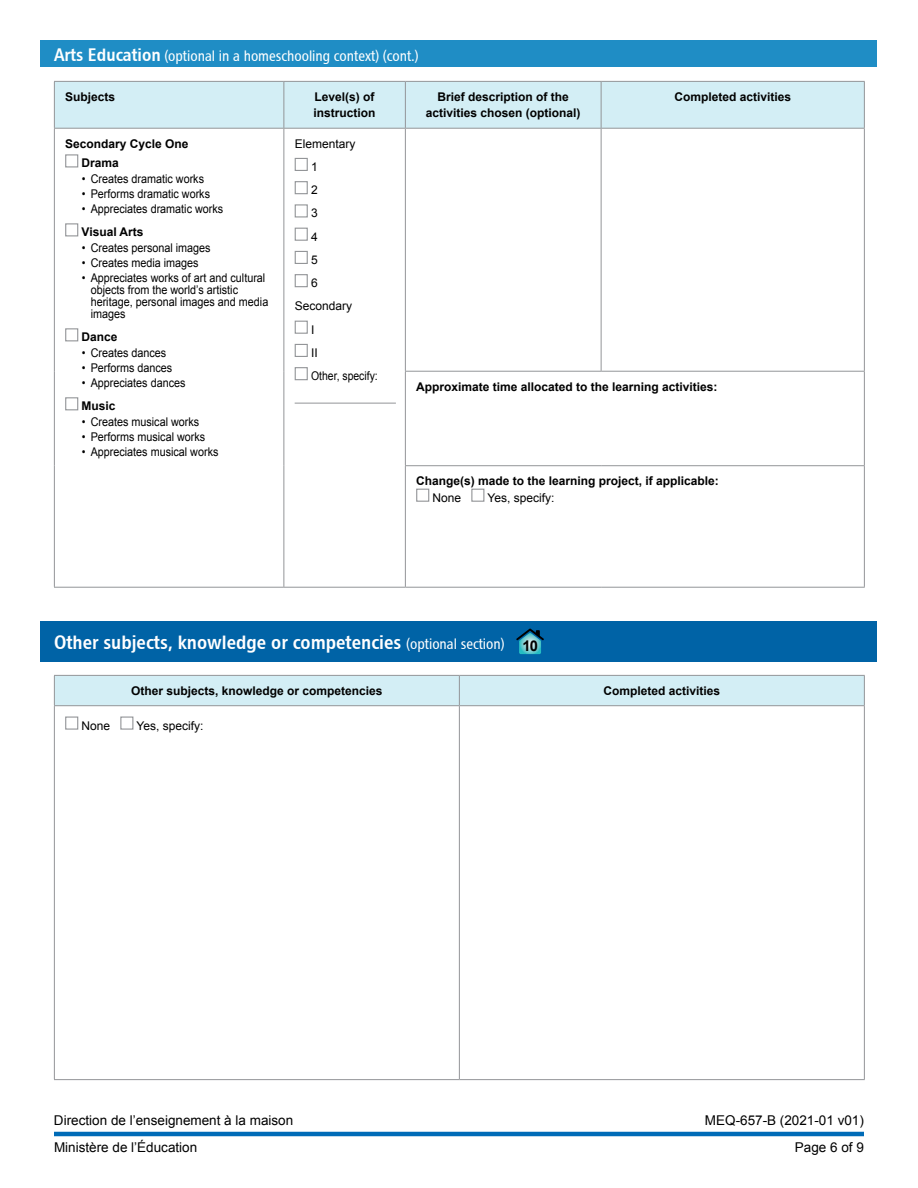
<style>
.page{position:relative;width:918px;height:1188px;background:#fff}
.page>*{position:absolute;margin:0;border:0;box-sizing:border-box;transform-origin:0 0}
.t1{font:19.5px "Chaloult Cond Demi Gras Normal";color:#fff}
.t2{font:15px "Chaloult Cond Normal";color:#fff}
.t3{font:700 14.7px "Arial";color:#000}
.t4{font:13.5px "Arial";color:#000}
.t5{font:12px/12px "Arial";color:#000;scale:.9 1}
.t6{font:700 12px/16.5px "Arial";color:#000}
.t7{font:12px "Arial";color:#000}
.t8{font:12px "Arial";color:#000;scale:.87 1}
.s1{font-family:"Chaloult Cond Demi Gras Normal";font-size:18px}
.s2{font-family:"Chaloult Cond Normal";font-size:15px}
</style>
<div class="page">
<hr style="left:54px;top:1132px;width:810px;height:4px;background:#006bb7">
<div style="left:40px;top:621px;width:838px;height:41px;background:#0063a6"></div>
<div style="left:54px;top:675px;width:811px;height:30px;background:#d3eef5"></div>
<hr style="left:54px;top:705px;width:405px;height:1px;background:#939598">
<hr style="left:54px;top:706px;width:1px;height:373px;background:#939598">
<hr style="left:459px;top:705px;width:406px;height:1px;background:#939598">
<hr style="left:459px;top:706px;width:1px;height:373px;background:#939598">
<hr style="left:864px;top:706px;width:1px;height:373px;background:#939598">
<hr style="left:54px;top:1079px;width:405px;height:1px;background:#939598">
<hr style="left:459px;top:1079px;width:406px;height:1px;background:#939598">
<div style="left:65px;top:717px;width:13px;height:13px;border:1px solid #939598"></div>
<div style="left:120px;top:717px;width:13px;height:13px;border:1px solid #939598"></div>
<svg style="left:516px;top:629px;width:28px;height:25px"></svg>
<div style="left:40px;top:40px;width:838px;height:28px;background:#1f8dc5"></div>
<div style="left:55px;top:82px;width:809px;height:46px;background:#d3eef5"></div>
<hr style="left:54px;top:81px;width:230px;height:1px;background:#939598">
<hr style="left:54px;top:82px;width:1px;height:46px;background:#939598">
<hr style="left:284px;top:81px;width:121px;height:1px;background:#939598">
<hr style="left:284px;top:82px;width:1px;height:46px;background:#939598">
<hr style="left:405px;top:81px;width:196px;height:1px;background:#939598">
<hr style="left:405px;top:82px;width:1px;height:46px;background:#939598">
<hr style="left:601px;top:81px;width:264px;height:1px;background:#939598">
<hr style="left:601px;top:82px;width:1px;height:46px;background:#939598">
<hr style="left:864px;top:82px;width:1px;height:46px;background:#939598">
<hr style="left:54px;top:128px;width:230px;height:1px;background:#939598">
<hr style="left:54px;top:129px;width:1px;height:242px;background:#939598">
<hr style="left:284px;top:128px;width:121px;height:1px;background:#939598">
<hr style="left:284px;top:129px;width:1px;height:242px;background:#939598">
<hr style="left:405px;top:128px;width:196px;height:1px;background:#939598">
<hr style="left:405px;top:129px;width:1px;height:242px;background:#939598">
<hr style="left:601px;top:128px;width:264px;height:1px;background:#939598">
<hr style="left:601px;top:129px;width:1px;height:242px;background:#939598">
<hr style="left:864px;top:129px;width:1px;height:242px;background:#939598">
<hr style="left:54px;top:371px;width:1px;height:95px;background:#939598">
<hr style="left:284px;top:371px;width:1px;height:95px;background:#939598">
<hr style="left:405px;top:371px;width:196px;height:1px;background:#939598">
<hr style="left:405px;top:372px;width:1px;height:93px;background:#939598">
<hr style="left:601px;top:371px;width:264px;height:1px;background:#939598">
<hr style="left:864px;top:372px;width:1px;height:93px;background:#939598">
<hr style="left:54px;top:466px;width:1px;height:121px;background:#939598">
<hr style="left:284px;top:466px;width:1px;height:121px;background:#939598">
<hr style="left:405px;top:465px;width:196px;height:1px;background:#939598">
<hr style="left:405px;top:466px;width:1px;height:121px;background:#939598">
<hr style="left:601px;top:465px;width:264px;height:1px;background:#939598">
<hr style="left:864px;top:466px;width:1px;height:121px;background:#939598">
<hr style="left:54px;top:587px;width:230px;height:1px;background:#939598">
<hr style="left:284px;top:587px;width:121px;height:1px;background:#939598">
<hr style="left:405px;top:587px;width:196px;height:1px;background:#939598">
<hr style="left:601px;top:587px;width:264px;height:1px;background:#939598">
<div style="left:65px;top:154px;width:13px;height:13px;border:1px solid #939598"></div>
<div style="left:65px;top:223px;width:13px;height:13px;border:1px solid #939598"></div>
<div style="left:65px;top:328px;width:13px;height:13px;border:1px solid #939598"></div>
<div style="left:65px;top:397px;width:13px;height:13px;border:1px solid #939598"></div>
<div style="left:295px;top:158px;width:13px;height:13px;border:1px solid #939598"></div>
<div style="left:295px;top:181px;width:13px;height:13px;border:1px solid #939598"></div>
<div style="left:295px;top:204px;width:13px;height:13px;border:1px solid #939598"></div>
<div style="left:295px;top:228px;width:13px;height:13px;border:1px solid #939598"></div>
<div style="left:295px;top:251px;width:13px;height:13px;border:1px solid #939598"></div>
<div style="left:295px;top:274px;width:13px;height:13px;border:1px solid #939598"></div>
<div style="left:295px;top:321px;width:13px;height:13px;border:1px solid #939598"></div>
<div style="left:295px;top:344px;width:13px;height:13px;border:1px solid #939598"></div>
<div style="left:295px;top:367px;width:13px;height:13px;border:1px solid #939598"></div>
<hr style="left:295px;top:403px;width:101px;height:1px;background:#939598">
<div style="left:416px;top:489px;width:13px;height:13px;border:1px solid #939598"></div>
<div style="left:471px;top:489px;width:13px;height:13px;border:1px solid #939598"></div>
<h3 class="t2" style="left:54px;top:46px;width:366px"><span class="s1">Arts Education</span> (optional in a homeschooling context) (cont.)</h3>
<p class="t6" style="left:65px;top:89px;width:52px">Subjects</p>
<p class="t6" style="left:314px;top:89px;width:64px">Level(s) of instruction</p>
<p class="t6" style="left:426px;top:89px;width:156px;text-align:center">Brief description of the activities chosen (optional)</p>
<p class="t6" style="left:674px;top:89px;width:118px">Completed activities</p>
<p class="t6" style="left:82px;top:134px;width:108px;line-height:19.8px;text-indent:-16px">Secondary Cycle One<br>Drama</p>
<p class="t5" style="left:82px;top:173px;width:138px">• Creates dramatic works</p>
<p class="t5" style="left:82px;top:188px;width:144px">• Performs dramatic works</p>
<p class="t5" style="left:82px;top:203px;width:159px">• Appreciates dramatic works</p>
<p class="t6" style="left:82px;top:224px;width:64px">Visual Arts</p>
<p class="t5" style="left:82px;top:242px;width:145px">• Creates personal images</p>
<p class="t5" style="left:82px;top:257px;width:132px">• Creates media images</p>
<p class="t5" style="left:91px;top:272px;width:199px;text-indent:-9px">• Appreciates works of art and cultural objects from the world’s artistic heritage, personal images and media images</p>
<p class="t6" style="left:82px;top:329px;width:38px">Dance</p>
<p class="t5" style="left:82px;top:347px;width:96px">• Creates dances</p>
<p class="t5" style="left:82px;top:362px;width:102px">• Performs dances</p>
<p class="t5" style="left:82px;top:377px;width:117px">• Appreciates dances</p>
<p class="t6" style="left:82px;top:398px;width:36px">Music</p>
<p class="t5" style="left:82px;top:416px;width:132px">• Creates musical works</p>
<p class="t5" style="left:82px;top:431px;width:139px">• Performs musical works</p>
<p class="t5" style="left:82px;top:446px;width:154px">• Appreciates musical works</p>
<p class="t7" style="left:295px;top:136px;width:62px">Elementary</p>
<p class="t7" style="left:311px;top:159px;width:8px">1</p>
<p class="t7" style="left:311px;top:182px;width:8px">2</p>
<p class="t7" style="left:311px;top:205px;width:8px">3</p>
<p class="t7" style="left:311px;top:229px;width:8px">4</p>
<p class="t7" style="left:311px;top:252px;width:8px">5</p>
<p class="t7" style="left:311px;top:275px;width:8px">6</p>
<p class="t7" style="left:295px;top:298px;width:59px">Secondary</p>
<p class="t7" style="left:311px;top:322px;width:5px">I</p>
<p class="t7" style="left:311px;top:345px;width:8px">II</p>
<p class="t8" style="left:311px;top:368px;width:78px">Other, specify:</p>
<p class="t6" style="left:416px;top:379px;width:303px">Approximate time allocated to the learning activities:</p>
<p class="t6" style="left:416px;top:473px;width:304px">Change(s) made to the learning project, if applicable:</p>
<p class="t7" style="left:433px;top:490px;width:30px">None</p>
<p class="t7" style="left:488px;top:490px;width:68px">Yes, specify:</p>
<h2 class="t1" style="left:54px;top:630px;width:452px">Other subjects, knowledge or competencies <span class="s2">(optional section)</span></h2>
<p class="t6" style="left:131px;top:683px;width:253px">Other subjects, knowledge or competencies</p>
<p class="t6" style="left:604px;top:683px;width:118px">Completed activities</p>
<p class="t7" style="left:82px;top:718px;width:30px">None</p>
<p class="t7" style="left:137px;top:718px;width:68px">Yes, specify:</p>
<p class="t3" style="left:523px;top:636px;width:17px">10</p>
<p class="t4" style="left:54px;top:1112px;width:241px">Direction de l’enseignement à la maison</p>
<p class="t4" style="left:705px;top:1112px;width:161px">MEQ-657-B (2021-01 v01)</p>
<p class="t4" style="left:54px;top:1139px;width:145px">Ministère de l’Éducation</p>
<p class="t4" style="left:795px;top:1139px;width:71px">Page 6 of 9</p>
</div>
